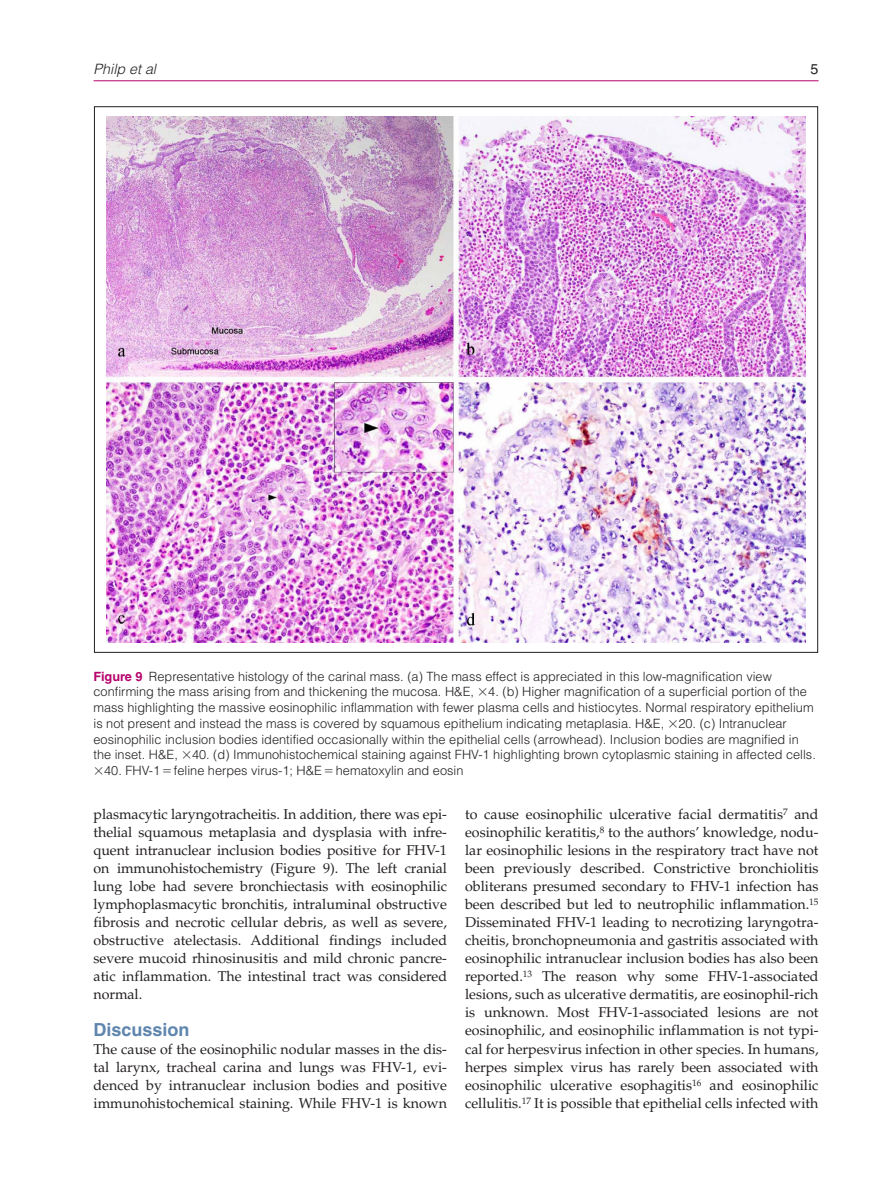
<style>
.page{position:relative;width:893px;height:1191px;background:#fff}
.page>*{position:absolute;margin:0;border:0;box-sizing:border-box;transform-origin:0 0}
.t1{font:700 18px "Helvetica LT Std";color:#5e85ae}
.t2{font:14.25px/18px "Palatino LT Std";color:#231f20;text-align:justify}
.t3{font:italic 300 14.25px "Helvetica LT Std";color:#231f20}
.t4{font:14.25px "Helvetica LT Std";color:#231f20}
.t5{font:300 12.75px/15.8px "Helvetica LT Std";color:#231f20}
.s1{font-weight:700;color:#b6036c}
</style>
<div class="page">
<hr style="left:94px;top:80px;width:725px;height:1px;background:#b6036c">
<img style="left:107px;top:116px;width:698px;height:526px">
<p class="t3" style="left:94px;top:60px;width:64px">Philp et al</p>
<p class="t4" style="left:811px;top:61px;width:9px">5</p>
<p class="t5" style="left:94px;top:668px;width:724px"><span class="s1">Figure 9</span> Representative histology of the carinal mass. (a) The mass effect is appreciated in this low-magnification view confirming the mass arising from and thickening the mucosa. H&amp;E, 4. (b) Higher magnification of a superficial portion of the mass highlighting the massive eosinophilic inflammation with fewer plasma cells and histiocytes. Normal respiratory epithelium is not present and instead the mass is covered by squamous epithelium indicating metaplasia. H&amp;E, 20. (c) Intranuclear eosinophilic inclusion bodies identified occasionally within the epithelial cells (arrowhead). Inclusion bodies are magnified in the inset. H&amp;E, 40. (d) Immunohistochemical staining against FHV-1 highlighting brown cytoplasmic staining in affected cells.</p>
<p class="t5" style="left:104px;top:762px;width:361px">40. FHV-1 feline herpes virus-1; H&amp;E hematoxylin and eosin</p>
<p class="t2" style="left:94px;top:806px;width:355px">plasmacytic laryngotracheitis. In addition, there was epi&shy;thelial squamous metaplasia and dysplasia with infre&shy;quent intranuclear inclusion bodies positive for FHV-1 on immunohistochemistry (Figure 9). The left cranial lung lobe had severe bronchiectasis with eosinophilic lymphoplasmacytic bronchitis, intraluminal obstructive fibrosis and necrotic cellular debris, as well as severe, obstructive atelectasis. Additional findings included severe mucoid rhinosinusitis and mild chronic pancre&shy;atic inflammation. The intestinal tract was considered normal.</p>
<p class="t1" style="left:94px;top:1018px;width:98px">Discussion</p>
<p class="t2" style="left:94px;top:1040px;width:355px">The cause of the eosinophilic nodular masses in the dis&shy;tal larynx, tracheal carina and lungs was FHV-1, evi&shy;denced by intranuclear inclusion bodies and positive immunohistochemical staining. While FHV-1 is known</p>
<p class="t2" style="left:465px;top:806px;width:355px">to cause eosinophilic ulcerative facial dermatitis<sup>7</sup> and eosinophilic keratitis,<sup>8</sup> to the authors’ knowledge, nodu&shy;lar eosinophilic lesions in the respiratory tract have not been previously described. Constrictive bronchiolitis obliterans presumed secondary to FHV-1 infection has been described but led to neutrophilic inflammation.<sup>15<br></sup>Disseminated FHV-1 leading to necrotizing laryngotra&shy;cheitis, bronchopneumonia and gastritis associated with eosinophilic intranuclear inclusion bodies has also been reported.<sup>13</sup> The reason why some FHV-1-associated lesions, such as ulcerative dermatitis, are eosinophil-rich is unknown. Most FHV-1-associated lesions are not eosinophilic, and eosinophilic inflammation is not typi&shy;cal for herpesvirus infection in other species. In humans, herpes simplex virus has rarely been associated with eosinophilic ulcerative esophagitis<sup>16</sup> and eosinophilic cellulitis.<sup>17</sup> It is possible that epithelial cells infected with</p>
</div>
